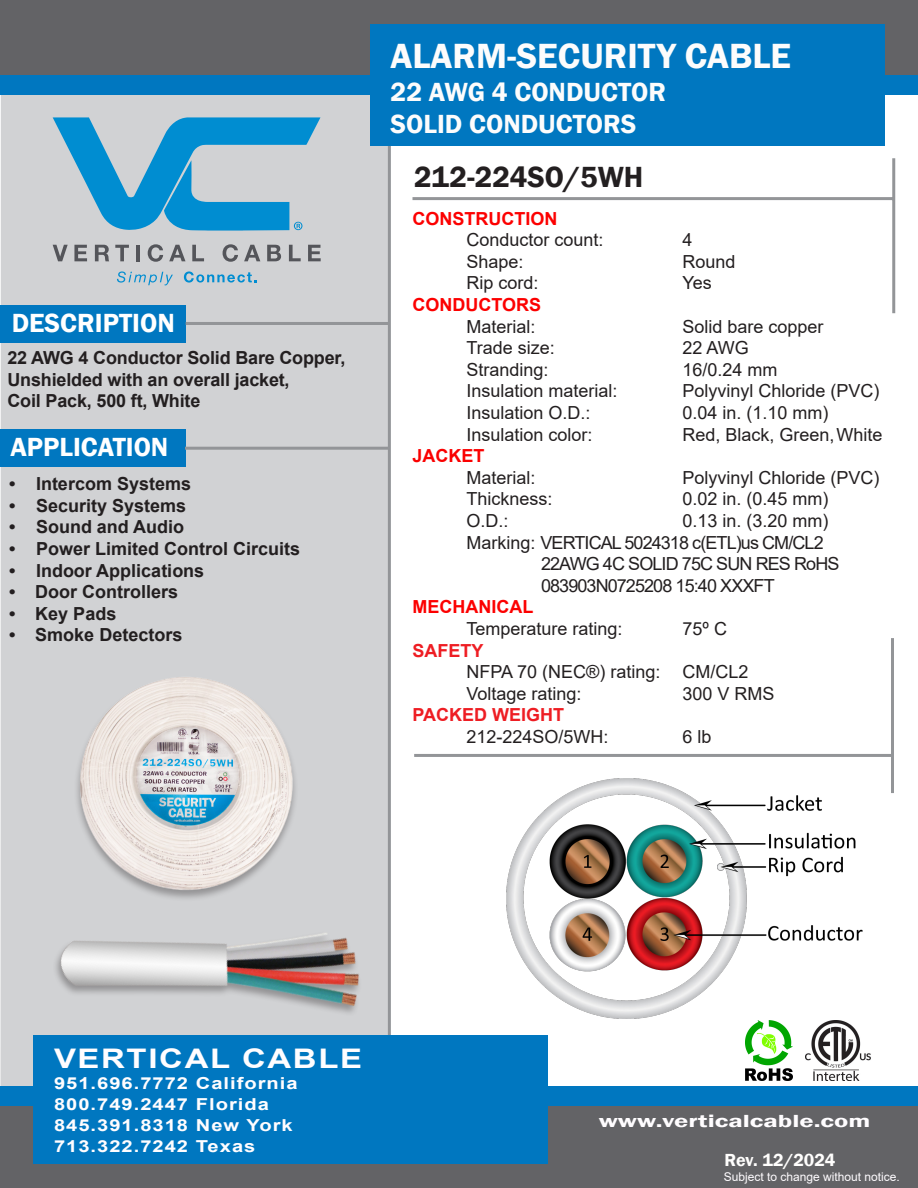
<style>
.page{position:relative;width:918px;height:1188px;background:#fff}
.page>*{position:absolute;margin:0;border:0;box-sizing:border-box;transform-origin:0 0}
.t1{font:600 36px "Franklin Gothic";color:#fcfcfc}
.t2{font:600 30px "Franklin Gothic";color:#231f20}
.t3{font:600 27px "Franklin Gothic";color:#fcfcfc}
.t4{font:600 27px "Franklin Gothic";color:#fff}
.t5{font:700 27px "Arial";letter-spacing:.05em;color:#fffdff;scale:1.22 1}
.Default{font:18px "Arial";color:#231f20}
.t6{font:700 18px "Arial";color:#231f20}
.Default-2{font:18px/21.6px "Arial";letter-spacing:-.05em;color:#231f20}
.Default-3{font:700 18px "Arial";color:#fc0000}
.t7{font:600 18px "Franklin Gothic";color:#fffdff;scale:1.48 1}
.Default-4{font:700 18px "Arial";color:#ee1d23}
.t8{font:600 18px "Franklin Gothic";letter-spacing:-.005em;color:#fffefd}
.Default-5{font:700 18px "Arial";color:#fa0000}
.t9{font:700 16.5px/21px "Arial";letter-spacing:.05em;color:#fffdff;scale:1.22 1}
.t10{font:12px "Arial";color:#fffcff}
</style>
<div class="page">
<div style="left:0;top:94px;width:388px;height:1094px;background:#d1d2d4"></div>
<hr style="left:388px;top:144px;width:3px;height:1037px;background:#939598">
<div style="left:0;top:0;width:918px;height:75px;background:#636366"></div>
<div style="left:0;top:75px;width:918px;height:19px;background:#0077c0"></div>
<div style="left:0;top:429px;width:185px;height:37px;background:#0077c0"></div>
<div style="left:0;top:305px;width:185px;height:37px;background:#0077c0"></div>
<div style="left:370px;top:24px;width:514px;height:122px;background:#0077c0"></div>
<hr style="left:412px;top:197px;width:483px;height:3px;background:#939598">
<hr style="left:892px;top:158px;width:3px;height:155px;background:#939598">
<div style="left:1px;top:1098px;width:917px;height:90px;background:#636366"></div>
<div style="left:34px;top:1036px;width:514px;height:128px;background:#0077c0"></div>
<div style="left:0;top:1086px;width:918px;height:20px;background:#0077c0"></div>
<hr style="left:186px;top:322px;width:202px;height:3px;background:#939598">
<hr style="left:185px;top:447px;width:205px;height:3px;background:#939598">
<svg style="left:117px;top:271px;width:56px;height:14px"></svg>
<svg style="left:184px;top:271px;width:73px;height:12px"></svg>
<svg style="left:53px;top:245px;width:15px;height:16px"></svg>
<svg style="left:74px;top:245px;width:13px;height:16px"></svg>
<svg style="left:95px;top:245px;width:14px;height:16px"></svg>
<svg style="left:115px;top:245px;width:14px;height:16px"></svg>
<hr style="left:136px;top:245px;width:4px;height:16px;background:#54555a">
<svg style="left:148px;top:244px;width:15px;height:18px"></svg>
<svg style="left:169px;top:245px;width:17px;height:16px"></svg>
<svg style="left:192px;top:245px;width:12px;height:16px"></svg>
<svg style="left:223px;top:244px;width:15px;height:18px"></svg>
<svg style="left:244px;top:245px;width:16px;height:16px"></svg>
<svg style="left:267px;top:245px;width:14px;height:16px"></svg>
<svg style="left:289px;top:245px;width:12px;height:16px"></svg>
<svg style="left:308px;top:245px;width:13px;height:16px"></svg>
<svg style="left:53px;top:117px;width:268px;height:114px;background:#6db1d2"></svg>
<hr style="left:414px;top:754px;width:480px;height:3px;background:#939598">
<hr style="left:891px;top:638px;width:3px;height:155px;background:#939598">
<img style="left:745px;top:1020px;width:47px;height:61px">
<img style="left:806px;top:1020px;width:65px;height:61px">
<img style="left:68px;top:665px;width:238px;height:234px">
<img style="left:507px;top:779px;width:355px;height:240px">
<img style="left:49px;top:899px;width:316px;height:128px">
<h3 class="t4" style="left:12px;top:307px;width:165px">DESCRIPTION</h3>
<p class="t6" style="left:8px;top:345px;width:339px">22 AWG 4 Conductor Solid Bare Copper,</p>
<p class="t6" style="left:8px;top:367px;width:284px">Unshielded with an overall jacket,</p>
<p class="t6" style="left:8px;top:388px;width:194px">Coil Pack, 500 ft, White</p>
<h3 class="t4" style="left:10px;top:430px;width:159px">APPLICATION</h3>
<p class="t6" style="left:9px;top:471px;width:184px">• Intercom Systems</p>
<p class="t6" style="left:9px;top:493px;width:179px">• Security Systems</p>
<p class="t6" style="left:9px;top:514px;width:177px">• Sound and Audio</p>
<p class="t6" style="left:9px;top:536px;width:293px">• Power Limited Control Circuits</p>
<p class="t6" style="left:9px;top:557px;width:197px">• Indoor Applications</p>
<p class="t6" style="left:9px;top:579px;width:171px">• Door Controllers</p>
<p class="t6" style="left:9px;top:601px;width:109px">• Key Pads</p>
<p class="t6" style="left:9px;top:622px;width:175px">• Smoke Detectors</p>
<p class="t1" style="left:391px;top:34px;width:402px">ALARM-SECURITY CABLE</p>
<p class="t3" style="left:391px;top:75px;width:277px">22 AWG 4 CONDUCTOR</p>
<p class="t3" style="left:391px;top:108px;width:248px">SOLID CONDUCTORS</p>
<p class="t2" style="left:414px;top:159px;width:231px">212-224SO/5WH</p>
<p class="Default-3" style="left:412px;top:206px;width:146px">CONSTRUCTION</p>
<p class="Default" style="left:466px;top:227px;width:139px">Conductor count:</p>
<p class="Default" style="left:682px;top:227px;width:12px">4</p>
<p class="Default" style="left:466px;top:249px;width:59px">Shape:</p>
<p class="Default" style="left:682px;top:249px;width:55px">Round</p>
<p class="Default" style="left:466px;top:271px;width:74px">Rip cord:</p>
<p class="Default" style="left:682px;top:271px;width:31px">Yes</p>
<p class="Default-3" style="left:412px;top:292px;width:130px">CONDUCTORS</p>
<p class="Default" style="left:466px;top:314px;width:71px">Material:</p>
<p class="Default" style="left:682px;top:314px;width:143px">Solid bare copper</p>
<p class="Default" style="left:466px;top:335px;width:90px">Trade size:</p>
<p class="Default" style="left:682px;top:335px;width:68px">22 AWG</p>
<p class="Default" style="left:466px;top:357px;width:84px">Stranding:</p>
<p class="Default" style="left:682px;top:357px;width:97px">16/0.24 mm</p>
<p class="Default" style="left:466px;top:379px;width:153px">Insulation material:</p>
<p class="Default" style="left:682px;top:379px;width:199px">Polyvinyl Chloride (PVC)</p>
<p class="Default" style="left:466px;top:400px;width:126px">Insulation O.D.:</p>
<p class="Default" style="left:682px;top:400px;width:148px">0.04 in. (1.10 mm)</p>
<p class="Default" style="left:466px;top:422px;width:128px">Insulation color:</p>
<p class="Default" style="left:682px;top:422px;width:202px">Red, Black, Green, White</p>
<p class="Default-5" style="left:412px;top:443px;width:73px">JACKET</p>
<p class="Default" style="left:466px;top:465px;width:71px">Material:</p>
<p class="Default" style="left:682px;top:465px;width:199px">Polyvinyl Chloride (PVC)</p>
<p class="Default" style="left:466px;top:487px;width:88px">Thickness:</p>
<p class="Default" style="left:682px;top:487px;width:148px">0.02 in. (0.45 mm)</p>
<p class="Default" style="left:466px;top:508px;width:44px">O.D.:</p>
<p class="Default" style="left:682px;top:508px;width:148px">0.13 in. (3.20 mm)</p>
<p class="Default-2" style="left:541px;top:531px;width:300px;text-indent:-75px">Marking: VERTICAL 5024318 c(ETL)us CM/CL2<br>22AWG 4C SOLID 75C SUN RES RoHS<br>083903N0725208 15:40 XXXFT</p>
<p class="Default-3" style="left:412px;top:594px;width:122px">MECHANICAL</p>
<p class="Default" style="left:466px;top:616px;width:158px">Temperature rating:</p>
<p class="Default" style="left:682px;top:616px;width:46px">75º C</p>
<p class="Default-4" style="left:412px;top:638px;width:73px">SAFETY</p>
<p class="Default" style="left:466px;top:659px;width:284px">NFPA 70 (NEC®) rating: CM/CL2</p>
<p class="Default" style="left:466px;top:681px;width:117px">Voltage rating:</p>
<p class="Default" style="left:682px;top:681px;width:94px">300 V RMS</p>
<p class="Default-4" style="left:412px;top:702px;width:153px">PACKED WEIGHT</p>
<p class="Default" style="left:466px;top:724px;width:144px">212-224SO/5WH:</p>
<p class="Default" style="left:682px;top:724px;width:31px">6 lb</p>
<h3 class="t5" style="left:54px;top:1039px;width:254px">VERTICAL CABLE</h3>
<p class="t9" style="left:54px;top:1072px;width:201px">951.696.7772 California<br>800.749.2447 Florida<br>845.391.8318 New York<br>713.322.7242 Texas</p>
<p class="t7" style="left:599px;top:1110px;width:185px">www.verticalcable.com</p>
<p class="t8" style="left:725px;top:1149px;width:112px">Rev. 12/2024</p>
<p class="t10" style="left:724px;top:1169px;width:178px">Subject to change without notice.</p>
</div>
